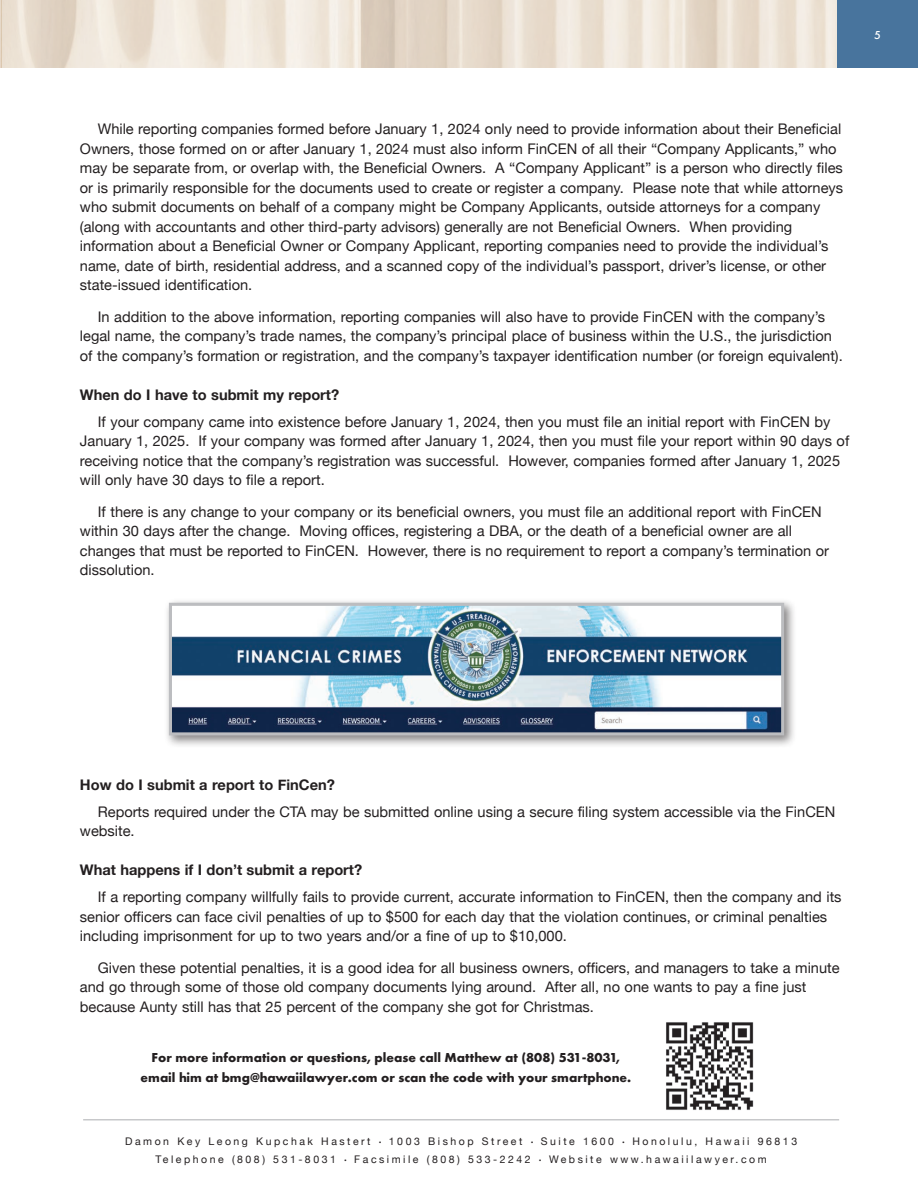
<style>
.page{position:relative;width:918px;height:1188px;background:#fff}
.page>*{position:absolute;margin:0;border:0;box-sizing:border-box;transform-origin:0 0}
.t1{font:14.7px/19.5px "Helvetica Neue";color:#231f20}
.t2{font:700 14.7px "Helvetica Neue";color:#231f20}
.t3{font:700 13.5px "Futura PT";color:#231f20}
.t4{font:500 12px "Futura PT";color:#fff}
.t5{font:10.5px "Helvetica Neue";letter-spacing:.24em;color:#231f20}
.s1{font-size:7.5px}
</style>
<div class="page">
<img style="left:0;top:0;width:837px;height:68px">
<div style="left:837px;top:0;width:81px;height:68px;background:#48749d"></div>
<hr style="left:83px;top:1119px;width:756px;height:1px;background:#c7c8ca">
<img style="left:666px;top:1022px;width:88px;height:88px">
<div style="left:164px;top:598px;width:633px;height:150px;background:#231f20;opacity:.55"></div>
<img style="left:173px;top:607px;width:607px;height:124px">
<div style="left:169px;top:603px;width:615px;height:132px;border:3px solid #bcbdc0"></div>
<p class="t4" style="left:874px;top:27px;width:8px">5</p>
<p class="t1" style="left:80px;top:120px;width:764px;text-indent:18px">While reporting companies formed before January 1, 2024 only need to provide information about their Beneficial<br>Owners, those formed on or after January 1, 2024 must also inform FinCEN of all their “Company Applicants,” who may be separate from, or overlap with, the Beneficial Owners. A “Company Applicant” is a person who directly files</p>
<p class="t1" style="left:80px;top:179px;width:765px">or is primarily responsible for the documents used to create or register a company. Please note that while attorneys who submit documents on behalf of a company might be Company Applicants, outside attorneys for a company (along with accountants and other third-party advisors) generally are not Beneficial Owners. When providing</p>
<p class="t1" style="left:80px;top:237px;width:750px">information about a Beneficial Owner or Company Applicant, reporting companies need to provide the individual’s name, date of birth, residential address, and a scanned copy of the individual’s passport, driver’s license, or other state-issued identification.</p>
<p class="t1" style="left:80px;top:308px;width:754px;text-indent:18px">In addition to the above information, reporting companies will also have to provide FinCEN with the company’s legal name, the company’s trade names, the company’s principal place of business within the U.S., the jurisdiction</p>
<p class="t1" style="left:80px;top:347px;width:764px">of the company’s formation or registration, and the company’s taxpayer identification number (or foreign equivalent).</p>
<p class="t2" style="left:80px;top:383px;width:261px">When do I have to submit my report?</p>
<p class="t1" style="left:80px;top:413px;width:771px;text-indent:18px">If your company came into existence before January 1, 2024, then you must file an initial report with FinCEN by January 1, 2025. If your company was formed after January 1, 2024, then you must file your report within 90 days of receiving notice that the company’s registration was successful. However, companies formed after January 1, 2025 will only have 30 days to file a report.</p>
<p class="t1" style="left:80px;top:503px;width:743px;text-indent:18px">If there is any change to your company or its beneficial owners, you must file an additional report with FinCEN within 30 days after the change. Moving offices, registering a DBA, or the death of a beneficial owner are all</p>
<p class="t1" style="left:80px;top:542px;width:751px">changes that must be reported to FinCEN. However, there is no requirement to report a company’s termination or dissolution.</p>
<p class="t2" style="left:80px;top:773px;width:256px">How do I submit a report to FinCen?</p>
<p class="t1" style="left:80px;top:803px;width:757px;text-indent:18px">Reports required under the CTA may be submitted online using a secure filing system accessible via the FinCEN website.</p>
<p class="t2" style="left:80px;top:858px;width:284px">What happens if I don’t submit a report?</p>
<p class="t1" style="left:80px;top:888px;width:763px;text-indent:18px">If a reporting company willfully fails to provide current, accurate information to FinCEN, then the company and its senior officers can face civil penalties of up to $500 for each day that the violation continues, or criminal penalties including imprisonment for up to two years and/or a fine of up to $10,000.</p>
<p class="t1" style="left:80px;top:959px;width:761px;text-indent:18px">Given these potential penalties, it is a good idea for all business owners, officers, and managers to take a minute and go through some of those old company documents lying around. After all, no one wants to pay a fine just because Aunty still has that 25 percent of the company she got for Christmas.</p>
<p class="t3" style="left:152px;top:1049px;width:470px">For more information or questions, please call Matthew at (808) 531-8031,</p>
<p class="t3" style="left:141px;top:1069px;width:492px">email him at bmg@hawaiilawyer.com or scan the code with your smartphone.</p>
<p class="t5" style="left:125px;top:1134px;width:674px">Damon Key Leong Kupchak Hastert <span class="s1">•</span> 1003 Bishop Street <span class="s1">•</span> Suite 1600 <span class="s1">•</span> Honolulu, Hawaii 96813</p>
<p class="t5" style="left:156px;top:1152px;width:613px">Telephone (808) 531-8031 <span class="s1">•</span> Facsimile (808) 533-2242 <span class="s1">•</span> Website www.hawaiilawyer.com</p>
</div>
